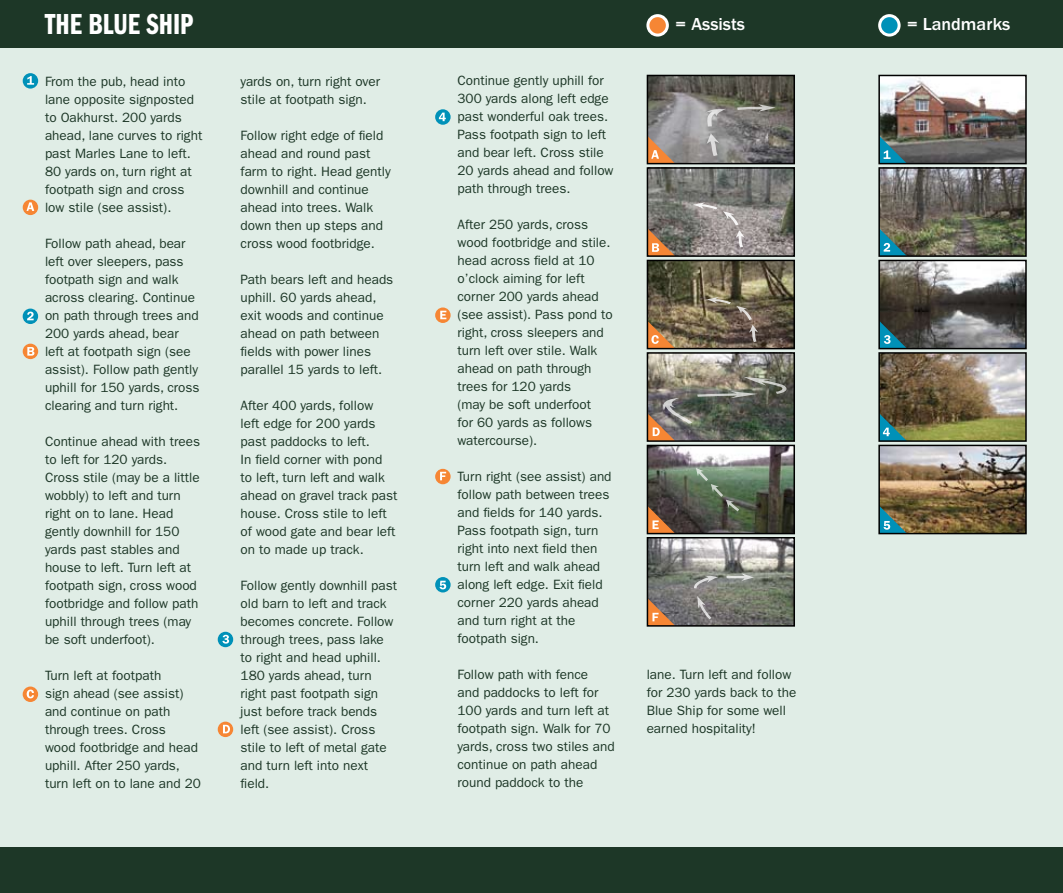
<style>
.page{position:relative;width:1063px;height:893px;background:#fff}
.page>*{position:absolute;margin:0;border:0;box-sizing:border-box;transform-origin:0 0}
.t1{font:30px "ITC Franklin Gothic Std Dm Cp";color:#fff}
.t2{font:500 18px "ITC Franklin Gothic Std";color:#fff}
.t3{font:13.5px/18px "ITC Franklin Gothic Std";color:#1d3727}
</style>
<div class="page">
<div style="left:0;top:45px;width:1063px;height:807px;background:#e0ede6"></div>
<div style="left:0;top:0;width:1063px;height:47px;background:#1d3727"></div>
<div style="left:0;top:847px;width:1063px;height:46px;background:#1d3727"></div>
<svg style="left:880px;top:16px;width:19px;height:19px"></svg>
<div style="left:878px;top:14px;width:23px;height:23px;border:3px solid #fff;border-radius:50%"></div>
<svg style="left:648px;top:16px;width:19px;height:19px"></svg>
<div style="left:646px;top:14px;width:23px;height:23px;border:3px solid #fff;border-radius:50%"></div>
<img style="left:881px;top:78px;width:143px;height:83px">
<img style="left:881px;top:170px;width:143px;height:84px">
<img style="left:881px;top:263px;width:143px;height:83px">
<img style="left:881px;top:355px;width:143px;height:84px">
<img style="left:881px;top:448px;width:143px;height:83px">
<img style="left:650px;top:78px;width:142px;height:83px">
<img style="left:650px;top:170px;width:142px;height:84px">
<img style="left:650px;top:263px;width:142px;height:83px">
<img style="left:650px;top:355px;width:142px;height:84px">
<img style="left:650px;top:448px;width:142px;height:83px">
<img style="left:650px;top:540px;width:142px;height:84px">
<svg style="left:737px;top:104px;width:39px;height:8px"></svg>
<svg style="left:707px;top:133px;width:12px;height:23px"></svg>
<svg style="left:705px;top:109px;width:21px;height:18px"></svg>
<svg style="left:693px;top:202px;width:24px;height:7px"></svg>
<svg style="left:723px;top:211px;width:22px;height:36px"></svg>
<svg style="left:707px;top:297px;width:24px;height:7px"></svg>
<svg style="left:737px;top:306px;width:21px;height:36px"></svg>
<svg style="left:696px;top:468px;width:43px;height:43px;background:#697e67"></svg>
<svg style="left:727px;top:573px;width:27px;height:8px"></svg>
<svg style="left:697px;top:596px;width:15px;height:23px"></svg>
<svg style="left:694px;top:576px;width:24px;height:12px"></svg>
<svg style="left:881px;top:136px;width:26px;height:25px"></svg>
<svg style="left:881px;top:228px;width:26px;height:26px"></svg>
<svg style="left:881px;top:321px;width:26px;height:25px"></svg>
<svg style="left:881px;top:413px;width:26px;height:26px"></svg>
<svg style="left:881px;top:506px;width:26px;height:25px"></svg>
<svg style="left:650px;top:136px;width:25px;height:25px"></svg>
<svg style="left:650px;top:228px;width:25px;height:26px"></svg>
<svg style="left:650px;top:321px;width:25px;height:25px"></svg>
<svg style="left:650px;top:377px;width:138px;height:62px;background:#6c6b5f"></svg>
<svg style="left:650px;top:506px;width:25px;height:25px"></svg>
<div style="left:647px;top:445px;width:148px;height:89px;border:2px solid #000"></div>
<div style="left:647px;top:352px;width:148px;height:90px;border:2px solid #000"></div>
<div style="left:647px;top:260px;width:148px;height:89px;border:2px solid #000"></div>
<div style="left:647px;top:167px;width:148px;height:90px;border:2px solid #000"></div>
<div style="left:647px;top:75px;width:148px;height:89px;border:2px solid #000"></div>
<div style="left:647px;top:537px;width:148px;height:90px;border:2px solid #000"></div>
<div style="left:23px;top:200px;width:15px;height:15px;background:#f68634;border-radius:50%"></div>
<svg style="left:27px;top:202px;width:7px;height:9px"></svg>
<div style="left:23px;top:344px;width:15px;height:15px;background:#f68634;border-radius:50%"></div>
<svg style="left:27px;top:347px;width:7px;height:9px"></svg>
<svg style="left:23px;top:686px;width:15px;height:16px"></svg>
<svg style="left:27px;top:690px;width:7px;height:8px"></svg>
<div style="left:218px;top:722px;width:15px;height:15px;background:#f68634;border-radius:50%"></div>
<svg style="left:223px;top:725px;width:7px;height:8px"></svg>
<svg style="left:435px;top:307px;width:16px;height:16px"></svg>
<svg style="left:440px;top:311px;width:6px;height:8px"></svg>
<div style="left:23px;top:73px;width:15px;height:16px;background:#0091b8;border-radius:50%"></div>
<svg style="left:27px;top:76px;width:7px;height:9px"></svg>
<div style="left:23px;top:309px;width:15px;height:15px;background:#0091b8;border-radius:50%"></div>
<svg style="left:27px;top:312px;width:7px;height:8px"></svg>
<div style="left:218px;top:632px;width:15px;height:15px;background:#0091b8;border-radius:50%"></div>
<svg style="left:222px;top:635px;width:7px;height:9px"></svg>
<svg style="left:435px;top:109px;width:16px;height:16px"></svg>
<svg style="left:439px;top:113px;width:7px;height:8px"></svg>
<svg style="left:435px;top:577px;width:16px;height:15px"></svg>
<svg style="left:440px;top:581px;width:6px;height:8px"></svg>
<div style="left:878px;top:75px;width:149px;height:89px;border:2px solid #000"></div>
<div style="left:878px;top:167px;width:149px;height:90px;border:2px solid #000"></div>
<div style="left:878px;top:260px;width:149px;height:89px;border:2px solid #000"></div>
<div style="left:878px;top:352px;width:149px;height:90px;border:2px solid #000"></div>
<div style="left:878px;top:445px;width:149px;height:89px;border:2px solid #000"></div>
<svg style="left:647px;top:598px;width:28px;height:28px"></svg>
<svg style="left:435px;top:469px;width:16px;height:15px"></svg>
<svg style="left:440px;top:472px;width:6px;height:8px"></svg>
<p class="t1" style="left:45px;top:8px;width:150px">THE BLUE SHIP</p>
<p class="t2" style="left:676px;top:14px;width:71px">= Assists</p>
<p class="t2" style="left:907px;top:14px;width:105px">= Landmarks</p>
<p class="t3" style="left:45px;top:72px;width:159px">From the pub, head into lane opposite signposted to Oakhurst. 200 yards ahead, lane curves to right past Marles Lane to left.<br>80 yards on, turn right at footpath sign and cross low stile (see assist).</p>
<p class="t3" style="left:45px;top:234px;width:156px">Follow path ahead, bear left over sleepers, pass footpath sign and walk across clearing. Continue on path through trees and<br>200 yards ahead, bear left at footpath sign (see assist). Follow path gently uphill for 150 yards, cross clearing and turn right.</p>
<p class="t3" style="left:45px;top:432px;width:156px">Continue ahead with trees to left for 120 yards.<br>Cross stile (may be a little wobbly) to left and turn right on to lane. Head gently downhill for 150 yards past stables and house to left. Turn left at footpath sign, cross wood footbridge and follow path uphill through trees (may be soft underfoot).</p>
<p class="t3" style="left:45px;top:666px;width:157px">Turn left at footpath<br>sign ahead (see assist) and continue on path through trees. Cross<br>wood footbridge and head uphill. After 250 yards, turn left on to lane and 20</p>
<p class="t3" style="left:241px;top:72px;width:141px">yards on, turn right over stile at footpath sign.</p>
<p class="t3" style="left:241px;top:126px;width:152px">Follow right edge of field ahead and round past farm to right. Head gently downhill and continue ahead into trees. Walk down then up steps and cross wood footbridge.</p>
<p class="t3" style="left:241px;top:270px;width:154px">Path bears left and heads uphill. 60 yards ahead, exit woods and continue ahead on path between fields with power lines parallel 15 yards to left.</p>
<p class="t3" style="left:241px;top:396px;width:158px">After 400 yards, follow<br>left edge for 200 yards past paddocks to left.<br>In field corner with pond<br>to left, turn left and walk ahead on gravel track past house. Cross stile to left of wood gate and bear left on to made up track.</p>
<p class="t3" style="left:241px;top:576px;width:158px">Follow gently downhill past old barn to left and track becomes concrete. Follow through trees, pass lake to right and head uphill.<br>180 yards ahead, turn right past footpath sign just before track bends left (see assist). Cross stile to left of metal gate and turn left into next field.</p>
<p class="t3" style="left:457px;top:71px;width:158px">Continue gently uphill for<br>300 yards along left edge past wonderful oak trees.<br>Pass footpath sign to left and bear left. Cross stile<br>20 yards ahead and follow path through trees.</p>
<p class="t3" style="left:457px;top:215px;width:157px">After 250 yards, cross wood footbridge and stile. head across field at 10 o’clock aiming for left corner 200 yards ahead (see assist). Pass pond to right, cross sleepers and turn left over stile. Walk ahead on path through trees for 120 yards<br>(may be soft underfoot<br>for 60 yards as follows watercourse).</p>
<p class="t3" style="left:457px;top:467px;width:156px">Turn right (see assist) and follow path between trees and fields for 140 yards.<br>Pass footpath sign, turn right into next field then turn left and walk ahead along left edge. Exit field corner 220 yards ahead and turn right at the footpath sign.</p>
<p class="t3" style="left:457px;top:665px;width:159px">Follow path with fence<br>and paddocks to left for<br>100 yards and turn left at footpath sign. Walk for 70 yards, cross two stiles and continue on path ahead round paddock to the</p>
<p class="t3" style="left:647px;top:665px;width:151px">lane. Turn left and follow for 230 yards back to the<br>Blue Ship for some well earned hospitality!</p>
</div>
